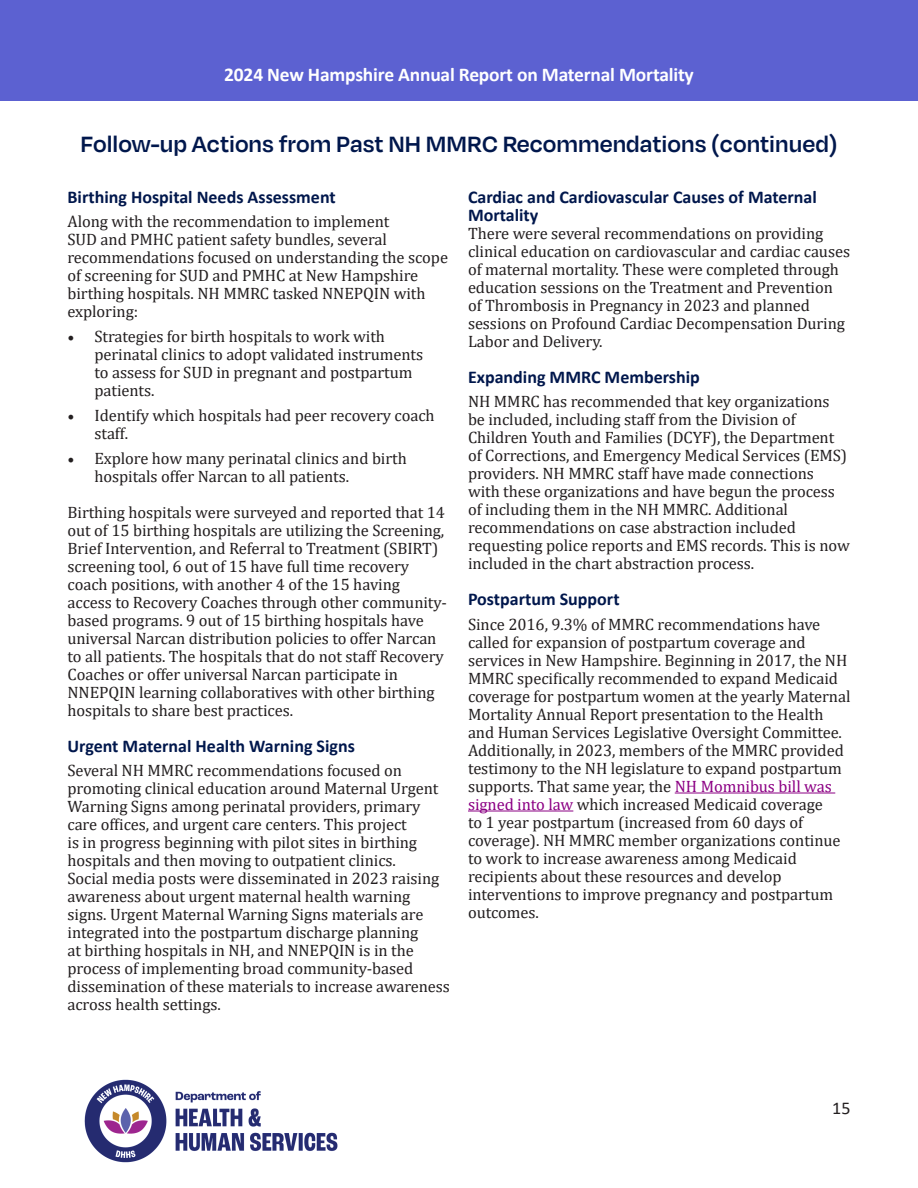
<style>
.page{position:relative;width:918px;height:1188px;background:#fff}
.page>*{position:absolute;margin:0;border:0;box-sizing:border-box;transform-origin:0 0}
.t1{font:600 25.5px "Degular";color:#00174c}
.t2{font:700 19.5px "Calibri";letter-spacing:-.01em;color:#fff}
.t3{font:700 18px/18px "Calibri";color:#00174c}
.t4{font:18px "Calibri";color:#231f20}
.t5{font:16.5px/18px "Cambria";letter-spacing:-.005em;color:#231f20}
.s1{color:#8c0084}
.s2{font-family:"Minion Pro";font-size:18px}
</style>
<div class="page">
<div style="left:0;top:0;width:918px;height:101px;background:#5c61d1"></div>
<img style="left:84px;top:1079px;width:254px;height:84px">
<hr style="left:675px;top:793px;width:160px;height:1px;background:#8c0084">
<hr style="left:468px;top:811px;width:105px;height:1px;background:#8c0084">
<p class="t2" style="left:224px;top:61px;width:471px">2024 New Hampshire Annual Report on Maternal Mortality</p>
<h1 class="t1" style="left:80px;top:128px;width:759px">Follow-up Actions from Past NH MMRC Recommendations (continued)</h1>
<p class="t3" style="left:468px;top:187px;width:350px">Cardiac and Cardiovascular Causes of Maternal<br>Mortality</p>
<p class="t5" style="left:468px;top:224px;width:384px">There were several recommendations on providing clinical education on cardiovascular and cardiac causes of maternal mortality. These were completed through education sessions on the Treatment and Prevention of Thrombosis in Pregnancy in 2023 and planned sessions on Profound Cardiac Decompensation During Labor and Delivery.</p>
<p class="t3" style="left:468px;top:367px;width:233px">Expanding MMRC Membership</p>
<p class="t5" style="left:468px;top:393px;width:383px">NH MMRC has recommended that key organizations be included, including staff from the Division of Children Youth and Families (DCYF), the Department of Corrections, and Emergency Medical Services (EMS) providers. NH MMRC staff have made connections with these organizations and have begun the process of including them in the NH MMRC. Additional recommendations on case abstraction included requesting police reports and EMS records. This is now included in the chart abstraction process.</p>
<p class="t3" style="left:468px;top:590px;width:153px">Postpartum Support</p>
<p class="t5" style="left:468px;top:615px;width:384px">Since 2016, 9.3% of MMRC recommendations have called for expansion of postpartum coverage and services in New Hampshire. Beginning in 2017, the NH MMRC specifically recommended to expand Medicaid coverage for postpartum women at the yearly Maternal Mortality Annual Report presentation to the Health and Human Services Legislative Oversight Committee.<br>Additionally, in 2023, members of the MMRC provided testimony to the NH legislature to expand postpartum supports. That same year, the <span class="s1">NH Momnibus bill was signed into law</span> which increased Medicaid coverage<br>to 1 year postpartum (increased from 60 days of coverage). NH MMRC member organizations continue to work to increase awareness among Medicaid recipients about these resources and develop interventions to improve pregnancy and postpartum outcomes.</p>
<p class="t3" style="left:68px;top:187px;width:270px">Birthing Hospital Needs Assessment</p>
<p class="t5" style="left:68px;top:213px;width:382px">Along with the recommendation to implement<br>SUD and PMHC patient safety bundles, several recommendations focused on understanding the scope of screening for SUD and PMHC at New Hampshire birthing hospitals. NH MMRC tasked NNEPQIN with exploring:</p>
<p class="t5" style="left:94px;top:327px;width:330px;text-indent:-27px"><span class="s2">•</span> Strategies for birth hospitals to work with perinatal clinics to adopt validated instruments to assess for SUD in pregnant and postpartum patients.</p>
<p class="t5" style="left:94px;top:406px;width:342px;text-indent:-27px"><span class="s2">•</span> Identify which hospitals had peer recovery coach staff.</p>
<p class="t5" style="left:94px;top:449px;width:314px;text-indent:-27px"><span class="s2">•</span> Explore how many perinatal clinics and birth hospitals offer Narcan to all patients.</p>
<p class="t5" style="left:68px;top:503px;width:381px">Birthing hospitals were surveyed and reported that 14 out of 15 birthing hospitals are utilizing the Screening, Brief Intervention, and Referral to Treatment (SBIRT) screening tool, 6 out of 15 have full time recovery coach positions, with another 4 of the 15 having access to Recovery Coaches through other community&shy;based programs. 9 out of 15 birthing hospitals have universal Narcan distribution policies to offer Narcan to all patients. The hospitals that do not staff Recovery Coaches or offer universal Narcan participate in NNEPQIN learning collaboratives with other birthing hospitals to share best practices.</p>
<p class="t3" style="left:68px;top:736px;width:289px">Urgent Maternal Health Warning Signs</p>
<p class="t5" style="left:68px;top:762px;width:384px">Several NH MMRC recommendations focused on promoting clinical education around Maternal Urgent Warning Signs among perinatal providers, primary care offices, and urgent care centers. This project<br>is in progress beginning with pilot sites in birthing hospitals and then moving to outpatient clinics.<br>Social media posts were disseminated in 2023 raising awareness about urgent maternal health warning signs. Urgent Maternal Warning Signs materials are integrated into the postpartum discharge planning<br>at birthing hospitals in NH, and NNEPQIN is in the process of implementing broad community-based dissemination of these materials to increase awareness across health settings.</p>
<p class="t4" style="left:832px;top:1095px;width:20px">15</p>
</div>
